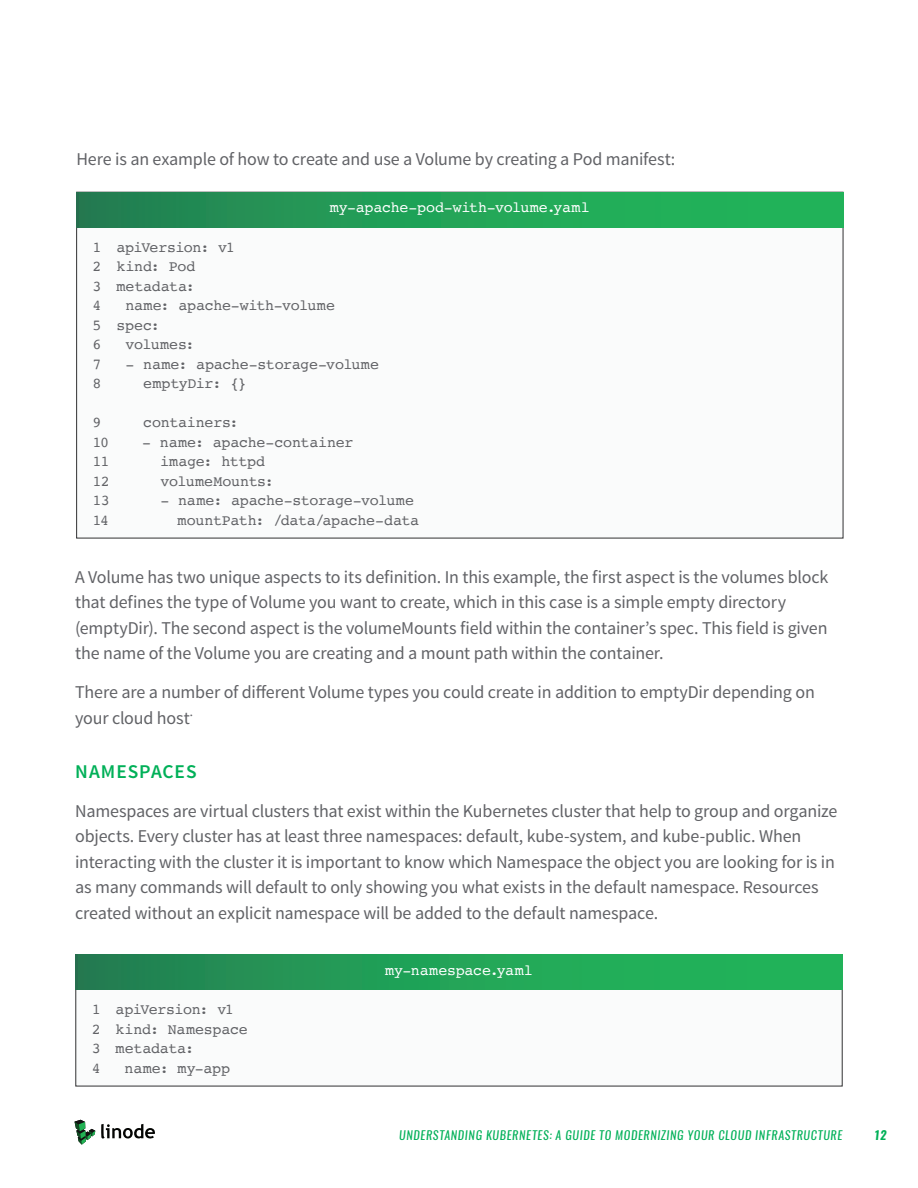
<style>
.page{position:relative;width:918px;height:1188px;background:#fff}
.page>*{position:absolute;margin:0;border:0;box-sizing:border-box;transform-origin:0 0}
.New_Copy{font:600 19.5px "Source Sans Pro";letter-spacing:.05em;color:#00b058}
.New_Copy-2{font:18px/25.5px "Source Sans Pro";letter-spacing:-.01em;color:#616266}
.New_Copy-3{font:15px/19.5px "Courier";letter-spacing:-.015em;color:#616266}
.New_Copy-4{font:15px "Courier";letter-spacing:-.015em;color:#fff}
.t1{font:italic 12px "Oswald";letter-spacing:.06em;color:#00b058}
.t2{font:italic 700 12px "Oswald";color:#00b058}
</style>
<div class="page">
<svg style="left:75px;top:1120px;width:20px;height:25px"></svg>
<svg style="left:101px;top:1124px;width:54px;height:15px"></svg>
<div style="left:76px;top:192px;width:767px;height:346px;background:#fafbfb"></div>
<div style="left:76px;top:192px;width:767px;height:35px;background:linear-gradient(to right,#238353,#21bd5b)"></div>
<div style="left:76px;top:954px;width:766px;height:132px;background:#fafbfb"></div>
<div style="left:76px;top:954px;width:766px;height:36px;background:linear-gradient(to right,#238353,#21bc5b)"></div>
<p class="New_Copy-2" style="left:76px;top:146px;width:600px">Here is an example of how to create and use a Volume by creating a Pod manifest:</p>
<p class="New_Copy-4" style="left:330px;top:196px;width:261px">my-apache-pod-with-volume.yaml</p>
<p class="New_Copy-3" style="left:93px;top:237px;width:144px">1 apiVersion: v1<br>2 kind: Pod<br>3 metadata:<br>4</p>
<p class="New_Copy-3" style="left:93px;top:296px;width:244px;text-indent:33px">name: apache-with-volume<br>5 spec:<br>6</p>
<p class="New_Copy-3" style="left:125px;top:335px;width:71px">volumes:</p>
<p class="New_Copy-3" style="left:93px;top:354px;width:10px">7</p>
<p class="New_Copy-3" style="left:125px;top:354px;width:255px">- name: apache-storage-volume</p>
<p class="New_Copy-3" style="left:93px;top:374px;width:10px">8</p>
<p class="New_Copy-3" style="left:143px;top:374px;width:105px">emptyDir: {}</p>
<p class="New_Copy-3" style="left:93px;top:413px;width:10px">9</p>
<p class="New_Copy-3" style="left:143px;top:413px;width:97px">containers:</p>
<p class="New_Copy-3" style="left:93px;top:432px;width:18px">10</p>
<p class="New_Copy-3" style="left:142px;top:432px;width:213px">- name: apache-container</p>
<p class="New_Copy-3" style="left:93px;top:452px;width:18px">11</p>
<p class="New_Copy-3" style="left:160px;top:452px;width:107px">image: httpd</p>
<p class="New_Copy-3" style="left:93px;top:471px;width:19px">12</p>
<p class="New_Copy-3" style="left:160px;top:471px;width:115px">volumeMounts:</p>
<p class="New_Copy-3" style="left:93px;top:491px;width:19px">13</p>
<p class="New_Copy-3" style="left:160px;top:491px;width:255px">- name: apache-storage-volume</p>
<p class="New_Copy-3" style="left:93px;top:510px;width:18px">14</p>
<p class="New_Copy-3" style="left:178px;top:510px;width:243px">mountPath: /data/apache-data</p>
<p class="New_Copy-2" style="left:75px;top:564px;width:755px">A Volume has two unique aspects to its definition. In this example, the first aspect is the volumes block that defines the type of Volume you want to create, which in this case is a simple empty directory (emptyDir). The second aspect is the volumeMounts field within the container’s spec. This field is given the name of the Volume you are creating and a mount path within the container.</p>
<p class="New_Copy-2" style="left:75px;top:680px;width:741px">There are a number of different Volume types you could create in addition to emptyDir depending on your cloud host.</p>
<p class="New_Copy" style="left:75px;top:759px;width:123px">NAMESPACES</p>
<p class="New_Copy-2" style="left:75px;top:798px;width:764px">Namespaces are virtual clusters that exist within the Kubernetes cluster that help to group and organize objects. Every cluster has at least three namespaces: default, kube-system, and kube-public. When interacting with the cluster it is important to know which Namespace the object you are looking for is in as many commands will default to only showing you what exists in the default namespace. Resources created without an explicit namespace will be added to the default namespace.</p>
<p class="New_Copy-3" style="left:92px;top:1000px;width:158px">1 apiVersion: v1<br>2 kind: Namespace<br>3 metadata:<br>4</p>
<p class="New_Copy-3" style="left:125px;top:1058px;width:107px">name: my-app</p>
<p class="New_Copy-4" style="left:385px;top:958px;width:149px">my-namespace.yaml</p>
<p class="t1" style="left:399px;top:1127px;width:445px">UNDERSTANDING KUBERNETES: A GUIDE TO MODERNIZING YOUR CLOUD INFRASTRUCTURE</p>
<p class="t2" style="left:874px;top:1127px;width:14px">12</p>
</div>
